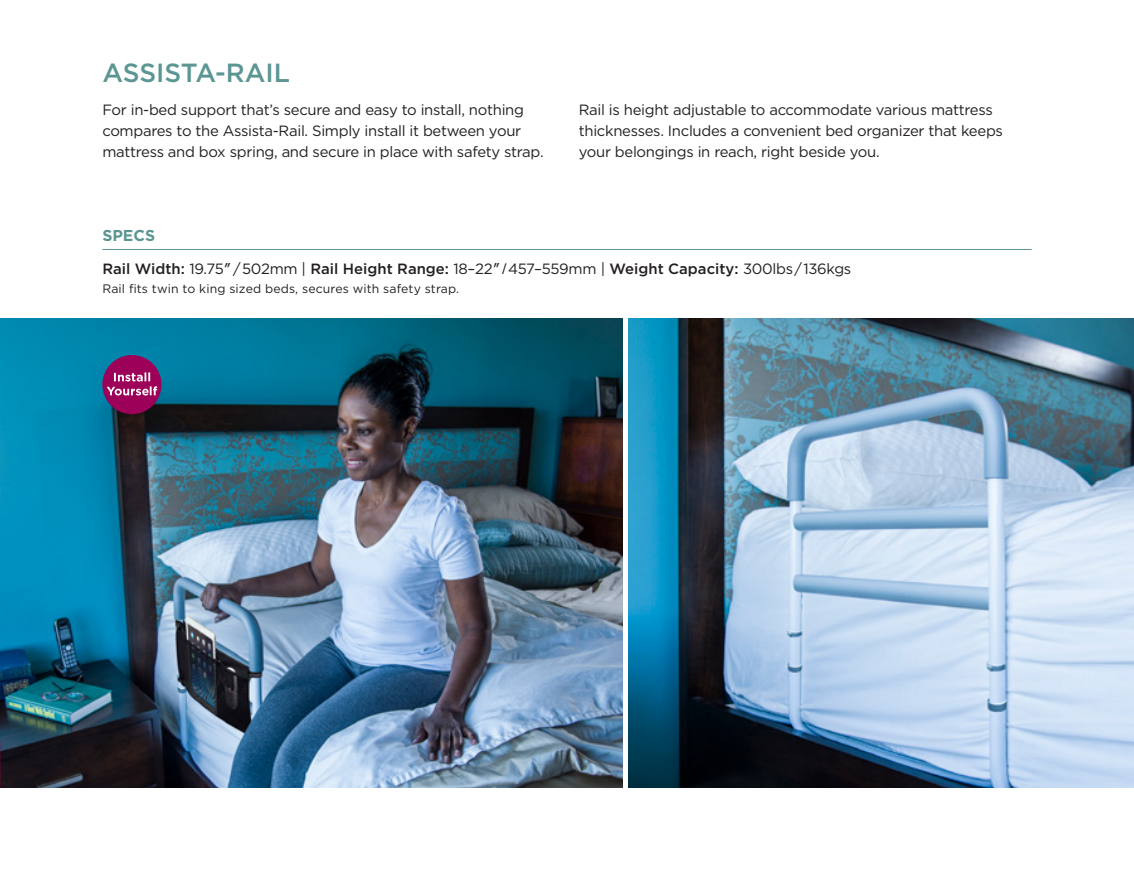
<style>
.page{position:relative;width:1134px;height:882px;background:#fff}
.page>*{position:absolute;margin:0;border:0;box-sizing:border-box;transform-origin:0 0}
.t1{font:500 26.25px "Gotham";color:#5b9692}
.t2{font:700 15.75px "Gotham";color:#5b9692}
.t3{font:14.88px/21px "Gotham";letter-spacing:-.02em;color:#231f20}
.t4{font:500 14.88px "Gotham";color:#231f20}
.t5{font:12.25px "Gotham";letter-spacing:.01em;color:#231f20}
.s1{font-weight:400}
.s2{font-family:"Helvetica";font-weight:400}
</style>
<div class="page">
<img style="left:629px;top:318px;width:505px;height:470px">
<img style="left:0;top:318px;width:622px;height:470px">
<div style="left:102px;top:355px;width:60px;height:59px;background:#9c0058;border-radius:50%"></div>
<svg style="left:107px;top:372px;width:50px;height:24px"></svg>
<hr style="left:102px;top:249px;width:930px;height:1px;background:#5b9692">
<h1 class="t1" style="left:102px;top:58px;width:189px">ASSISTA-RAIL</h1>
<p class="t3" style="left:102px;top:99px;width:443px">For in-bed support that’s secure and easy to install, nothing compares to the Assista-Rail. Simply install it between your mattress and box spring, and secure in place with safety strap.</p>
<p class="t3" style="left:579px;top:99px;width:426px">Rail is height adjustable to accommodate various mattress thicknesses. Includes a convenient bed organizer that keeps your belongings in reach, right beside you.</p>
<p class="t2" style="left:102px;top:225px;width:54px">SPECS</p>
<p class="t4" style="left:102px;top:260px;width:751px">Rail Width: <span class="s1">19.75</span><span class="s2">″</span> <span class="s1">/ 502mm |</span> Rail Height Range: <span class="s1">18–22</span><span class="s2">″ /</span> <span class="s1">457–559mm |</span> Weight Capacity: <span class="s1">300lbs / 136kgs</span></p>
<p class="t5" style="left:102px;top:281px;width:358px">Rail fits twin to king sized beds, secures with safety strap.</p>
</div>
